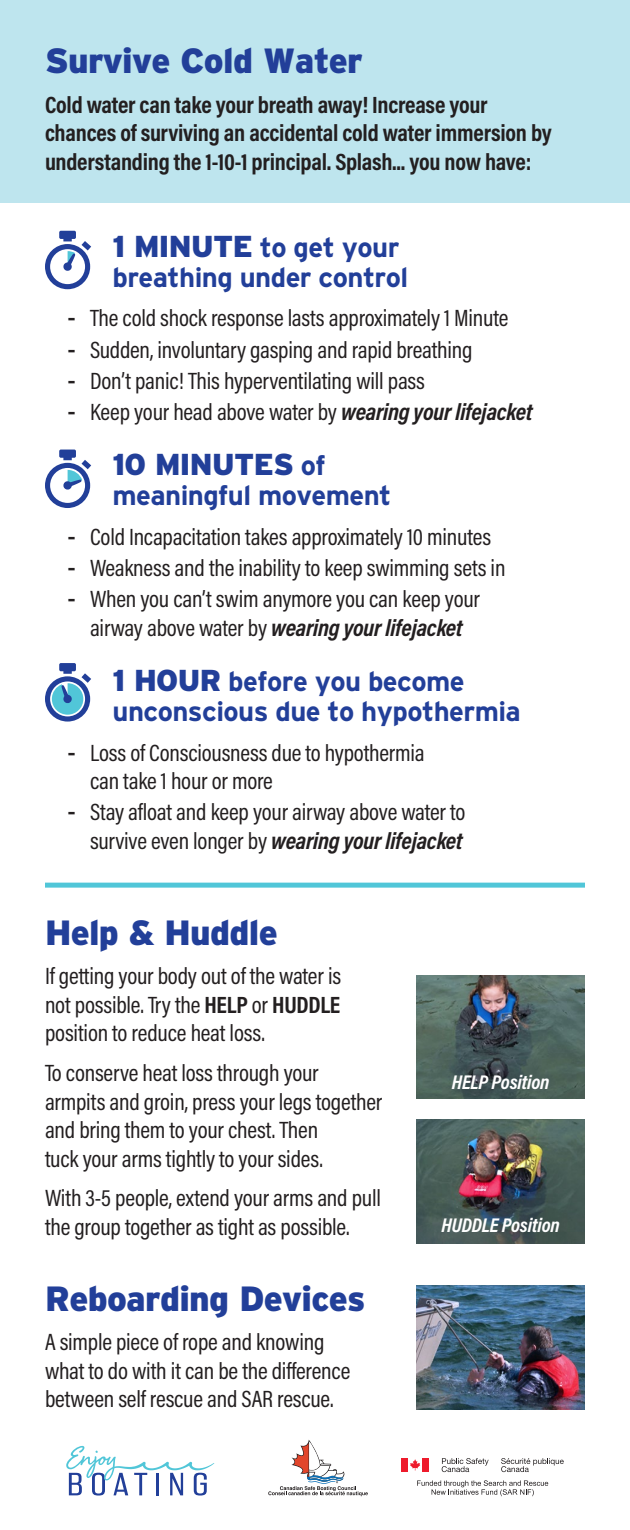
<style>
.page{position:relative;width:630px;height:1530px;background:#fff}
.page>*{position:absolute;margin:0;border:0;box-sizing:border-box;transform-origin:0 0}
.t1{font:900 35px "Interstate";letter-spacing:-.02em;color:#223f99}
.t2{font:900 30.25px "Interstate";letter-spacing:-.02em;color:#223f99}
.t3{font:700 27.5px/30px "Interstate";letter-spacing:-.02em;color:#223f99}
.Body_Condensed{font:23.75px/28.5px "Acumin Pro Cond";letter-spacing:-.01em;color:#231f20}
.Body_Condensed-2{font:700 23.75px/28.5px "Acumin Pro Cond";letter-spacing:-.01em;color:#231f20}
.t4{font:italic 700 20px "Acumin Pro Cond";letter-spacing:-.01em;color:#fff}
.s1{font-weight:900;font-size:30.25px}
.s2{font-family:"Helvetica Neue LT Std";font-weight:500;font-stretch:condensed}
.s3{font-weight:700;font-style:italic}
.s4{font-weight:700;font-size:27.5px}
.s5{font-weight:700}
</style>
<div class="page">
<div style="left:0;top:0;width:630px;height:202px;background:#bee5ee"></div>
<svg style="left:66px;top:1446px;width:148px;height:50px"></svg>
<svg style="left:417px;top:1480px;width:131px;height:16px"></svg>
<svg style="left:410px;top:1459px;width:10px;height:12px"></svg>
<div style="left:401px;top:1458px;width:7px;height:14px;background:#ee1b2c"></div>
<div style="left:422px;top:1458px;width:7px;height:14px;background:#ee1b2c"></div>
<svg style="left:442px;top:1458px;width:47px;height:14px"></svg>
<svg style="left:501px;top:1458px;width:63px;height:14px"></svg>
<svg style="left:268px;top:1440px;width:100px;height:56px"></svg>
<svg style="left:45px;top:450px;width:46px;height:58px"></svg>
<svg style="left:45px;top:663px;width:46px;height:59px"></svg>
<svg style="left:45px;top:231px;width:46px;height:58px"></svg>
<div style="left:45px;top:883px;width:540px;height:5px;background:#51c6d8"></div>
<img style="left:416px;top:975px;width:169px;height:124px">
<img style="left:416px;top:1119px;width:169px;height:124px">
<img style="left:416px;top:1286px;width:169px;height:123px">
<p class="t1" style="left:45px;top:41px;width:319px">Survive Cold Water</p>
<p class="Body_Condensed-2" style="left:45px;top:90px;width:508px">Cold water can take your breath away! Increase your chances of surviving an accidental cold water immersion by understanding the 1-10-1 principal. Splash... you now have:</p>
<p class="t3" style="left:112px;top:232px;width:297px"><span class="s1">1 MINUTE</span> to get your breathing under control</p>
<p class="Body_Condensed" style="left:68px;top:303px;width:443px"><span class="s2">-</span> The cold shock response lasts approximately 1 Minute</p>
<p class="Body_Condensed" style="left:68px;top:335px;width:406px"><span class="s2">-</span> Sudden, involuntary gasping and rapid breathing</p>
<p class="Body_Condensed" style="left:68px;top:366px;width:359px"><span class="s2">-</span> Don’t panic! This hyperventilating will pass</p>
<p class="Body_Condensed" style="left:68px;top:397px;width:467px"><span class="s2">-</span> Keep your head above water by <span class="s3">wearing your lifejacket</span></p>
<p class="t2" style="left:112px;top:447px;width:215px">10 MINUTES <span class="s4">of</span></p>
<p class="t3" style="left:112px;top:480px;width:280px">meaningful movement</p>
<p class="Body_Condensed" style="left:68px;top:522px;width:425px"><span class="s2">-</span> Cold Incapacitation takes approximately 10 minutes</p>
<p class="Body_Condensed" style="left:68px;top:553px;width:440px"><span class="s2">-</span> Weakness and the inability to keep swimming sets in</p>
<p class="Body_Condensed" style="left:68px;top:584px;width:414px;text-align:center"><span class="s2">-</span> When you can’t swim anymore you can keep your airway above water by <span class="s3">wearing your lifejacket</span></p>
<p class="t3" style="left:112px;top:666px;width:410px"><span class="s1">1 HOUR</span> before you become unconscious due to hypothermia</p>
<p class="Body_Condensed" style="left:90px;top:738px;width:336px;text-indent:-22px"><span class="s2">-</span> Loss of Consciousness due to hypothermia can take 1 hour or more</p>
<p class="Body_Condensed" style="left:68px;top:798px;width:399px;text-align:right"><span class="s2">-</span> Stay afloat and keep your airway above water to survive even longer by <span class="s3">wearing your lifejacket</span></p>
<p class="t1" style="left:45px;top:912px;width:234px">Help &amp; Huddle</p>
<p class="Body_Condensed" style="left:45px;top:961px;width:298px;text-align:justify">If getting your body out of the water is not possible. Try the <span class="s5">HELP</span> or <span class="s5">HUDDLE </span>position to reduce heat loss.</p>
<p class="Body_Condensed" style="left:45px;top:1058px;width:339px">To conserve heat loss through your armpits and groin, press your legs together and bring them to your chest. Then<br>tuck your arms tightly to your sides.</p>
<p class="Body_Condensed" style="left:45px;top:1183px;width:337px">With 3-5 people, extend your arms and pull the group together as tight as possible.</p>
<p class="t1" style="left:45px;top:1278px;width:322px">Reboarding Devices</p>
<p class="Body_Condensed" style="left:45px;top:1327px;width:307px">A simple piece of rope and knowing what to do with it can be the difference between self rescue and SAR rescue.</p>
<p class="t4" style="left:452px;top:1069px;width:99px">HELP Position</p>
<p class="t4" style="left:441px;top:1212px;width:120px">HUDDLE Position</p>
</div>
